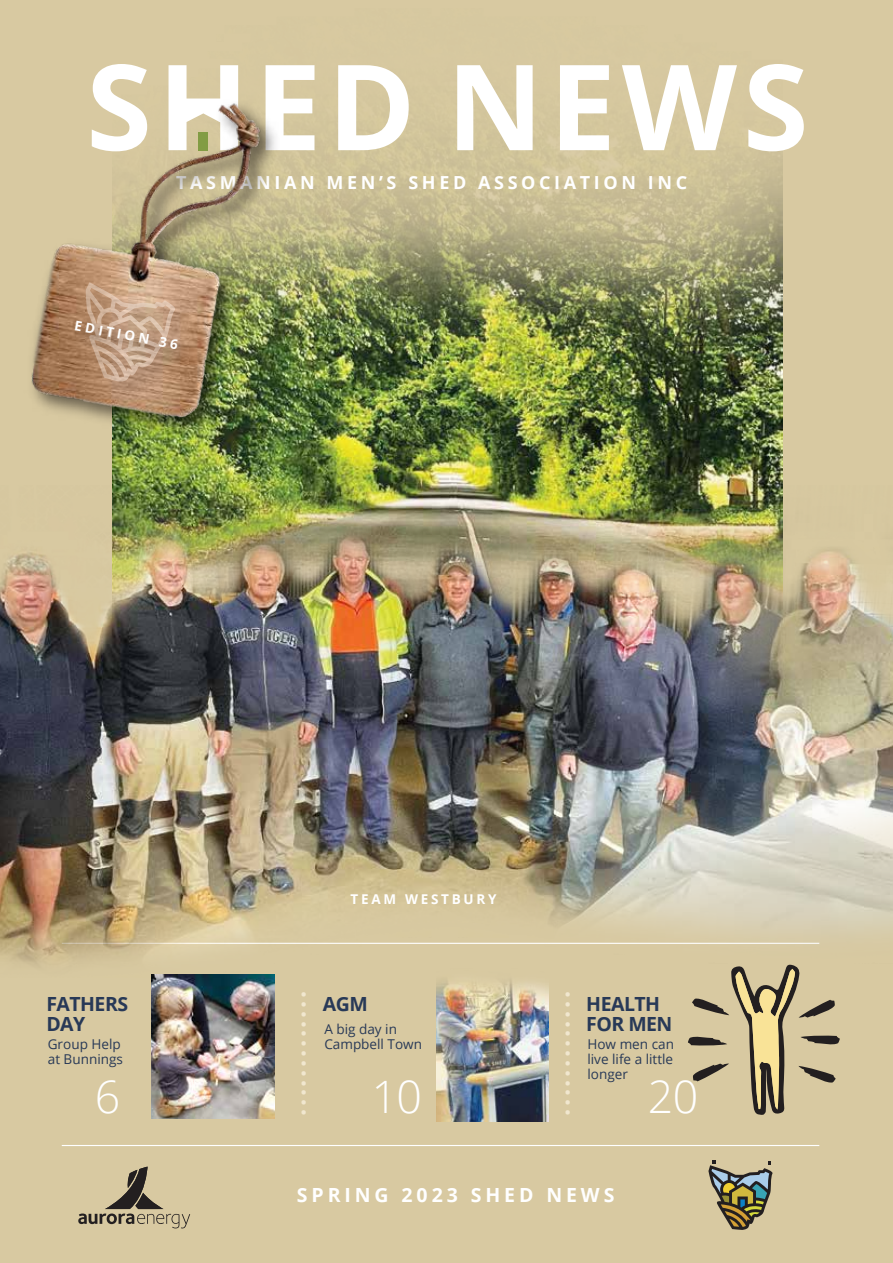
<style>
.page{position:relative;width:893px;height:1263px;background:#d8c9a1}
.page>*{position:absolute;margin:0;border:0;box-sizing:border-box;transform-origin:0 0}
.t1{font:300 44.7px "Open Sans";color:#fff}
.t2{font:700 25.5px "Open Sans";color:#f1e7cf}
.t3{font:700 19.5px/19.5px "Open Sans";letter-spacing:-.025em;color:#283957}
.t4{font:700 19.5px "Open Sans";letter-spacing:.2em;color:#fff}
.t5{font:700 18px "Open Sans";letter-spacing:.2em;color:#fff}
.t6{font:13.5px/14.9px "Open Sans";color:#283957}
.t7{font:700 13.5px "Open Sans";letter-spacing:.2em;color:#fff}
</style>
<div class="page">
<img style="left:113px;top:65px;width:670px;height:420px">
<hr style="left:62px;top:1145px;width:757px;height:1px;background:#fff">
<svg style="left:94px;top:64px;width:53px;height:15px"></svg>
<svg style="left:266px;top:65px;width:48px;height:85px"></svg>
<svg style="left:338px;top:65px;width:71px;height:85px"></svg>
<svg style="left:457px;top:65px;width:76px;height:85px"></svg>
<svg style="left:560px;top:65px;width:49px;height:85px"></svg>
<svg style="left:622px;top:65px;width:115px;height:85px"></svg>
<svg style="left:748px;top:64px;width:56px;height:87px"></svg>
<svg style="left:169px;top:65px;width:69px;height:14px"></svg>
<svg style="left:78px;top:1166px;width:112px;height:62px"></svg>
<svg style="left:708px;top:1160px;width:64px;height:70px"></svg>
<img style="left:0;top:485px;width:893px;height:481px">
<img style="left:92px;top:79px;width:204px;height:390px">
<img style="left:31px;top:88px;width:239px;height:355px">
<img style="left:76px;top:272px;width:125px;height:135px">
<svg style="left:86px;top:282px;width:89px;height:100px"></svg>
<img style="left:64px;top:309px;width:144px;height:70px">
<img style="left:151px;top:974px;width:124px;height:145px">
<img style="left:437px;top:965px;width:112px;height:156px">
<svg style="left:688px;top:964px;width:152px;height:151px"></svg>
<h3 class="t5" style="left:176px;top:169px;width:512px">TASMANIAN MEN’S SHED ASSOCIATION INC</h3>
<p class="t7" style="left:76px;top:316px;width:106px;rotate:10deg">EDITION 36</p>
<p class="t7" style="left:351px;top:889px;width:147px">TEAM WESTBURY</p>
<h2 class="t2" style="left:278px;top:1116px;width:127px;rotate:-90deg">.............</h2>
<h2 class="t2" style="left:542px;top:1116px;width:127px;rotate:-90deg">.............</h2>
<h3 class="t3" style="left:323px;top:994px;width:46px">AGM</h3>
<p class="t6" style="left:324px;top:1021px;width:99px">A big day in<br>Campbell Town</p>
<h3 class="t3" style="left:46px;top:994px;width:83px">FATHERS<br>DAY</h3>
<p class="t6" style="left:48px;top:1036px;width:77px">Group Help at Bunnings</p>
<h1 class="t1" style="left:95px;top:1066px;width:27px">6</h1>
<h1 class="t1" style="left:372px;top:1066px;width:52px">10</h1>
<h3 class="t3" style="left:586px;top:994px;width:88px">HEALTH<br>FOR MEN</h3>
<p class="t6" style="left:587px;top:1036px;width:88px;text-align:justify">How men can live life a little longer</p>
<h1 class="t1" style="left:648px;top:1066px;width:52px">20</h1>
<h3 class="t4" style="left:297px;top:1181px;width:319px">SPRING 2023 SHED NEWS</h3>
</div>
